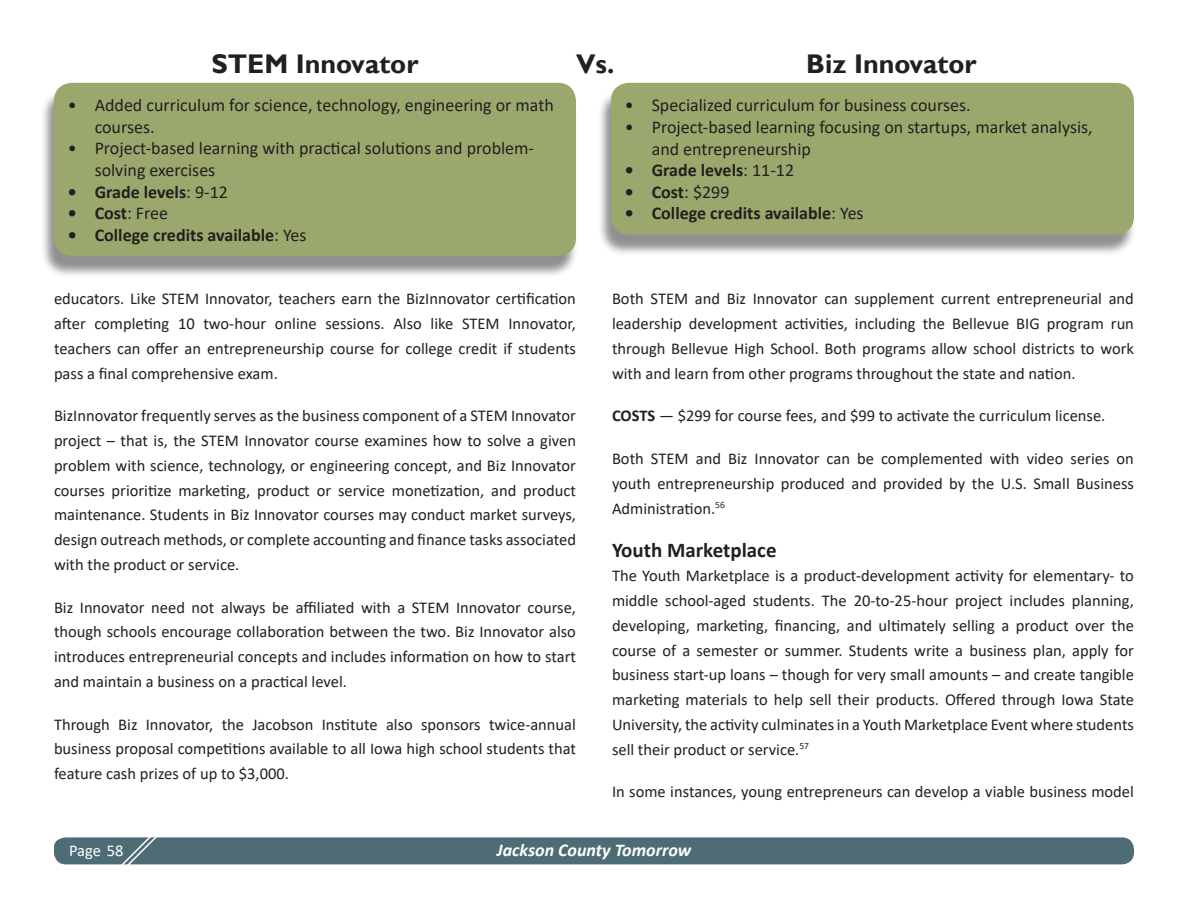
<style>
.page{position:relative;width:1188px;height:918px;background:#fff}
.page>*{position:absolute;margin:0;border:0;box-sizing:border-box;transform-origin:0 0}
.t1{font:700 27px "Gill Sans";color:#231f20}
.Heading_3{font:700 21px "Calibri";color:#231f20}
.t2{font:18px/21.6px "Calibri";color:#231f20}
.t3{font:700 18px "Calibri";color:#231f20}
.t4{font:italic 700 18px "Calibri";color:#fff}
.Body_Text{font:16.5px/24.8px "Calibri";color:#231f20;text-align:justify}
.t5{font:16.5px "Calibri";letter-spacing:-.005em;color:#fff}
.s1{font-weight:400}
.s2{font-weight:700}
</style>
<div class="page">
<div style="left:54px;top:837px;width:1080px;height:27px;background:#4d6c76;border-radius:12px"></div>
<svg style="left:110px;top:837px;width:53px;height:28px"></svg>
<div style="left:40px;top:88px;width:539px;height:190px;background:#231f20;opacity:.5"></div>
<div style="left:54px;top:83px;width:522px;height:173px;background:#9ba86d;border-radius:18px"></div>
<div style="left:597px;top:88px;width:540px;height:169px;background:#231f20;opacity:.5"></div>
<div style="left:611px;top:83px;width:523px;height:152px;background:#9ba86d;border-radius:18px"></div>
<p class="t1" style="left:212px;top:47px;width:208px">STEM Innovator</p>
<p class="t1" style="left:576px;top:47px;width:40px">Vs.</p>
<p class="t1" style="left:806px;top:47px;width:172px">Biz Innovator</p>
<p class="t2" style="left:95px;top:94px;width:461px;text-indent:-27px">• Added curriculum for science, technology, engineering or math courses.</p>
<p class="t2" style="left:95px;top:137px;width:441px;text-indent:-27px">• Project-based learning with practical solutions and problem&shy;solving exercises</p>
<p class="t3" style="left:68px;top:179px;width:162px">• Grade levels<span class="s1">: 9-12</span></p>
<p class="t3" style="left:68px;top:201px;width:102px">• Cost<span class="s1">: Free</span></p>
<p class="t3" style="left:68px;top:222px;width:240px">• College credits available<span class="s1">: Yes</span></p>
<p class="Body_Text" style="left:54px;top:286px;width:524px">educators. Like STEM Innovator, teachers earn the BizInnovator certification after completing 10 two-hour online sessions. Also like STEM Innovator, teachers can offer an entrepreneurship course for college credit if students pass a final comprehensive exam.</p>
<p class="Body_Text" style="left:54px;top:403px;width:524px">BizInnovator frequently serves as the business component of a STEM Innovator project – that is, the STEM Innovator course examines how to solve a given problem with science, technology, or engineering concept, and Biz Innovator courses prioritize marketing, product or service monetization, and product maintenance. Students in Biz Innovator courses may conduct market surveys, design outreach methods, or complete accounting and finance tasks associated with the product or service.</p>
<p class="Body_Text" style="left:54px;top:594px;width:524px">Biz Innovator need not always be affiliated with a STEM Innovator course, though schools encourage collaboration between the two. Biz Innovator also introduces entrepreneurial concepts and includes information on how to start and maintain a business on a practical level.</p>
<p class="Body_Text" style="left:54px;top:711px;width:524px">Through Biz Innovator, the Jacobson Institute also sponsors twice-annual business proposal competitions available to all Iowa high school students that feature cash prizes of up to $3,000.</p>
<p class="t2" style="left:625px;top:94px;width:347px">• Specialized curriculum for business courses.</p>
<p class="t2" style="left:652px;top:116px;width:443px;text-indent:-27px">• Project-based learning focusing on startups, market analysis, and entrepreneurship</p>
<p class="t3" style="left:625px;top:157px;width:171px">• Grade levels<span class="s1">: 11-12</span></p>
<p class="t3" style="left:625px;top:179px;width:106px">• Cost<span class="s1">: $299</span></p>
<p class="t3" style="left:625px;top:201px;width:240px">• College credits available<span class="s1">: Yes</span></p>
<p class="Body_Text" style="left:612px;top:286px;width:524px">Both STEM and Biz Innovator can supplement current entrepreneurial and leadership development activities, including the Bellevue BIG program run through Bellevue High School. Both programs allow school districts to work with and learn from other programs throughout the state and nation.</p>
<p class="Body_Text" style="left:612px;top:403px;width:495px"><span class="s2">COSTS</span> — $299 for course fees, and $99 to activate the curriculum license.</p>
<p class="Body_Text" style="left:612px;top:446px;width:523px">Both STEM and Biz Innovator can be complemented with video series on youth entrepreneurship produced and provided by the U.S. Small Business Administration.<sup>56</sup></p>
<p class="Heading_3" style="left:612px;top:535px;width:166px">Youth Marketplace</p>
<p class="Body_Text" style="left:612px;top:563px;width:524px">The Youth Marketplace is a product-development activity for elementary- to middle school-aged students. The 20-to-25-hour project includes planning, developing, marketing, financing, and ultimately selling a product over the course of a semester or summer. Students write a business plan, apply for business start-up loans – though for very small amounts – and create tangible marketing materials to help sell their products. Offered through Iowa State University, the activity culminates in a Youth Marketplace Event where students sell their product or service.<sup>57</sup></p>
<p class="Body_Text" style="left:612px;top:779px;width:523px">In some instances, young entrepreneurs can develop a viable business model</p>
<p class="t5" style="left:69px;top:839px;width:56px">Page 58</p>
<p class="t4" style="left:497px;top:838px;width:196px">Jackson County Tomorrow</p>
</div>
